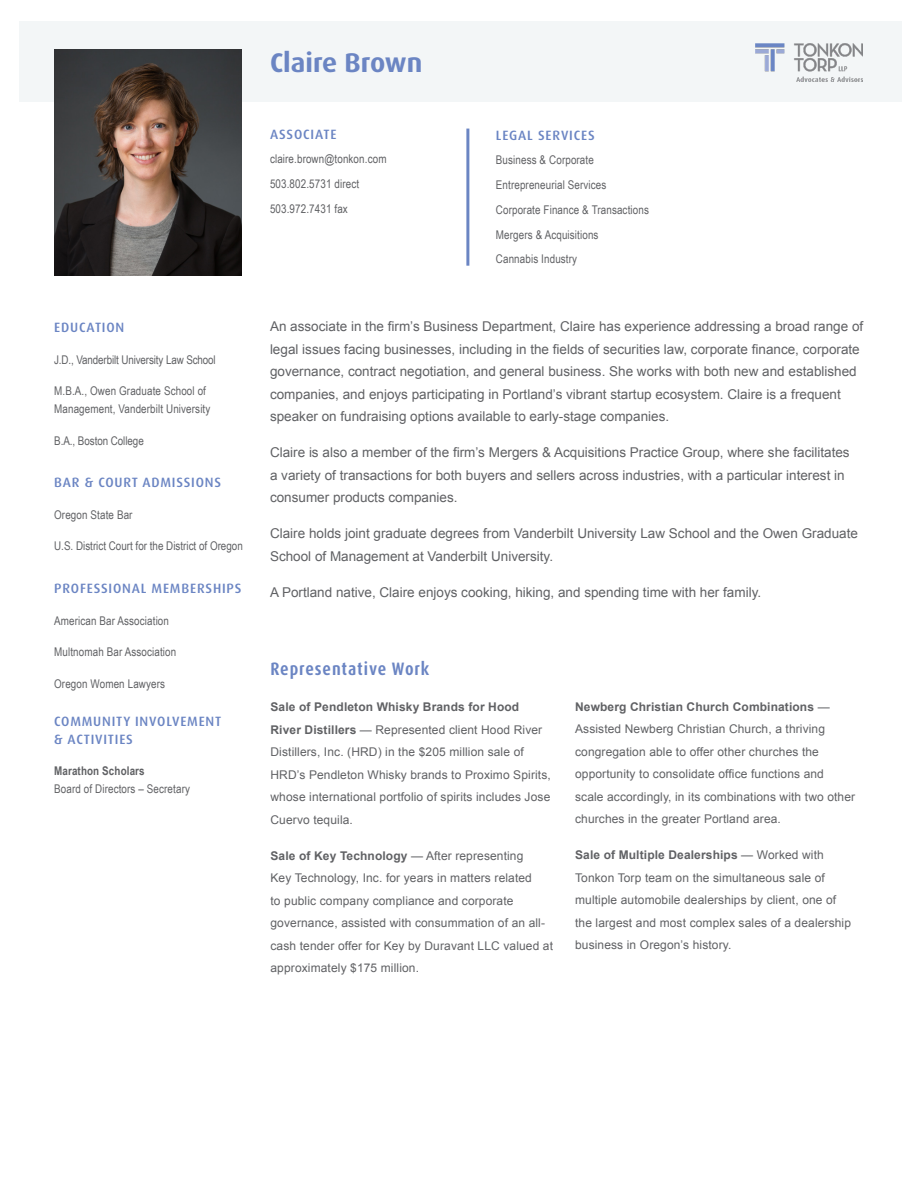
<style>
.page{position:relative;width:918px;height:1188px;background:#fff}
.page>*{position:absolute;margin:0;border:0;box-sizing:border-box;transform-origin:0 0}
.t1{font:700 27px "Dax OT";color:#6b85c3}
.t2{font:700 condensed 18px "Dax OT";letter-spacing:.05em;color:#6b85c3}
.t3{font:13.5px/22.5px "Arial";color:#606164}
.t4{font:500 13.5px/18px "Dax OT";letter-spacing:.06em;color:#6b85c3}
.t5{font:12px/22.5px "Arial";letter-spacing:.01em;color:#606164}
.t6{font:12px/18px "Arial Narrow";letter-spacing:.01em;color:#606164}
.t7{font:12px "Arial Narrow";letter-spacing:-.01em;color:#606164}
.s1{font-weight:700}
</style>
<div class="page">
<div style="left:19px;top:21px;width:883px;height:81px;background:#f3f6f7"></div>
<img style="left:756px;top:43px;width:106px;height:38px">
<hr style="left:466px;top:129px;width:3px;height:137px;background:#6b85c3">
<img style="left:54px;top:50px;width:188px;height:225px">
<p class="t4" style="left:54px;top:319px;width:72px">EDUCATION</p>
<p class="t7" style="left:54px;top:351px;width:163px">J.D., Vanderbilt University Law School</p>
<p class="t6" style="left:54px;top:381px;width:158px">M.B.A., Owen Graduate School of<br>Management, Vanderbilt University</p>
<p class="t6" style="left:54px;top:431px;width:91px">B.A., Boston College</p>
<p class="t4" style="left:54px;top:474px;width:168px">BAR &amp; COURT ADMISSIONS</p>
<p class="t6" style="left:54px;top:505px;width:80px">Oregon State Bar</p>
<p class="t6" style="left:54px;top:537px;width:190px">U.S. District Court for the District of Oregon</p>
<p class="t4" style="left:54px;top:580px;width:189px">PROFESSIONAL MEMBERSHIPS</p>
<p class="t6" style="left:54px;top:611px;width:116px">American Bar Association</p>
<p class="t6" style="left:54px;top:642px;width:124px">Multnomah Bar Association</p>
<p class="t6" style="left:54px;top:674px;width:112px">Oregon Women Lawyers</p>
<p class="t4" style="left:54px;top:712px;width:169px">COMMUNITY INVOLVEMENT &amp; ACTIVITIES</p>
<p class="t6" style="left:54px;top:762px;width:137px"><span class="s1">Marathon Scholars<br></span>Board of Directors – Secretary</p>
<p class="t1" style="left:270px;top:45px;width:154px">Claire Brown</p>
<p class="t4" style="left:270px;top:126px;width:68px">ASSOCIATE</p>
<p class="t6" style="left:270px;top:150px;width:118px">claire.brown@tonkon.com</p>
<p class="t6" style="left:270px;top:174px;width:91px">503.802.5731 direct</p>
<p class="t6" style="left:270px;top:199px;width:79px">503.972.7431 fax</p>
<p class="t4" style="left:496px;top:126px;width:100px">LEGAL SERVICES</p>
<p class="t6" style="left:496px;top:151px;width:99px">Business &amp; Corporate</p>
<p class="t6" style="left:496px;top:175px;width:112px">Entrepreneurial Services</p>
<p class="t6" style="left:496px;top:200px;width:155px">Corporate Finance &amp; Transactions</p>
<p class="t6" style="left:496px;top:225px;width:104px">Mergers &amp; Acquisitions</p>
<p class="t6" style="left:496px;top:250px;width:83px">Cannabis Industry</p>
<p class="t3" style="left:270px;top:315px;width:595px">An associate in the firm’s Business Department, Claire has experience addressing a broad range of legal issues facing businesses, including in the fields of securities law, corporate finance, corporate governance, contract negotiation, and general business. She works with both new and established companies, and enjoys participating in Portland’s vibrant startup ecosystem. Claire is a frequent speaker on fundraising options available to early-stage companies.</p>
<p class="t3" style="left:270px;top:441px;width:581px">Claire is also a member of the firm’s Mergers &amp; Acquisitions Practice Group, where she facilitates a variety of transactions for both buyers and sellers across industries, with a particular interest in consumer products companies.</p>
<p class="t3" style="left:270px;top:522px;width:590px">Claire holds joint graduate degrees from Vanderbilt University Law School and the Owen Graduate<br>School of Management at Vanderbilt University.</p>
<p class="t3" style="left:270px;top:581px;width:493px">A Portland native, Claire enjoys cooking, hiking, and spending time with her family.</p>
<p class="t2" style="left:271px;top:657px;width:160px">Representative Work</p>
<p class="t5" style="left:271px;top:696px;width:282px"><span class="s1">Sale of Pendleton Whisky Brands for Hood River Distillers</span> — Represented client Hood River Distillers, Inc. (HRD) in the $205 million sale of HRD’s Pendleton Whisky brands to Proximo Spirits, whose international portfolio of spirits includes Jose Cuervo tequila.</p>
<p class="t5" style="left:271px;top:844px;width:284px"><span class="s1">Sale of Key Technology</span> — After representing<br>Key Technology, Inc. for years in matters related<br>to public company compliance and corporate governance, assisted with consummation of an all&shy;cash tender offer for Key by Duravant LLC valued at approximately $175 million.</p>
<p class="t5" style="left:575px;top:695px;width:282px"><span class="s1">Newberg Christian Church Combinations</span> — Assisted Newberg Christian Church, a thriving congregation able to offer other churches the opportunity to consolidate office functions and scale accordingly, in its combinations with two other churches in the greater Portland area.</p>
<p class="t5" style="left:575px;top:844px;width:278px"><span class="s1">Sale of Multiple Dealerships</span> — Worked with Tonkon Torp team on the simultaneous sale of multiple automobile dealerships by client, one of the largest and most complex sales of a dealership business in Oregon’s history.</p>
</div>
